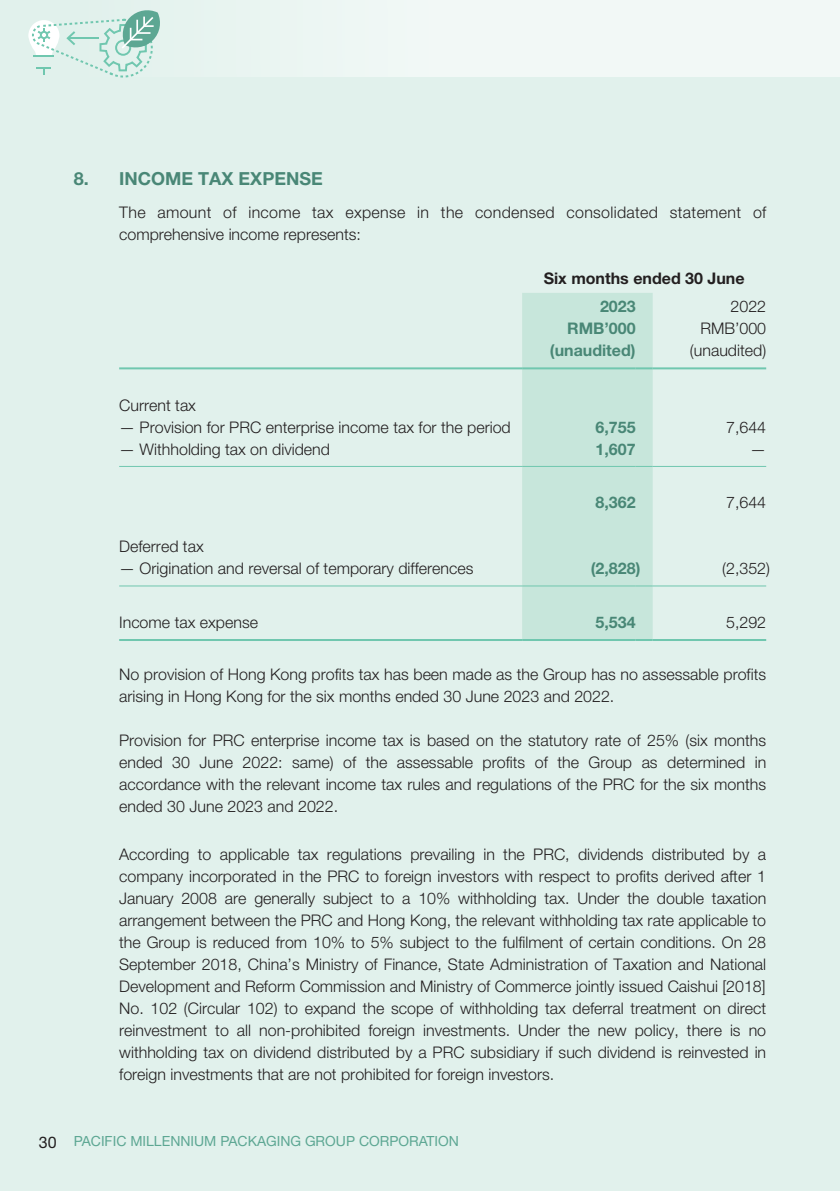
<style>
.page{position:relative;width:840px;height:1191px;background:#fff}
.page>*{position:absolute;margin:0;border:0;box-sizing:border-box;transform-origin:0 0}
.t1{font:700 18px "Helvetica Neue LT Std";color:#498776}
.t2{font:300 16px/22px "Helvetica Neue LT Std";color:#231f20;text-align:justify}
.t3{font:300 16px/22px "Helvetica Neue LT Std";letter-spacing:.02em;color:#231f20}
.t4{font:700 16px "Helvetica Neue LT Std";color:#498776}
.t5{font:700 16px "Helvetica Neue LT Std";color:#231f20}
.t6{font:14px "Helvetica Neue LT Std";color:#5da793}
.s1{font-size:16px;color:#231f20}
</style>
<div class="page">
<div style="left:0;top:0;width:839px;height:1191px;background:#e1f1ec"></div>
<div style="left:0;top:0;width:839px;height:77px;background:linear-gradient(to right,#e3f2ed,#f7faf9)"></div>
<svg style="left:28px;top:8px;width:134px;height:70px"></svg>
<hr style="left:68px;top:37px;width:31px;height:2px;background:#70c7af">
<div style="left:522px;top:293px;width:130px;height:346px;background:#c7e6db"></div>
<hr style="left:119px;top:466px;width:403px;height:1px;background:#70c7af">
<hr style="left:522px;top:466px;width:113px;height:1px;background:#70c7af">
<svg style="left:635px;top:466px;width:17px;height:1px"></svg>
<hr style="left:652px;top:466px;width:113px;height:1px;background:#70c7af">
<hr style="left:119px;top:585px;width:403px;height:1px;background:#70c7af">
<hr style="left:522px;top:585px;width:113px;height:1px;background:#70c7af">
<svg style="left:635px;top:585px;width:17px;height:1px"></svg>
<hr style="left:652px;top:585px;width:113px;height:1px;background:#70c7af">
<hr style="left:119px;top:639px;width:403px;height:2px;background:#70c7af">
<hr style="left:522px;top:639px;width:113px;height:2px;background:#70c7af">
<svg style="left:635px;top:639px;width:17px;height:2px"></svg>
<hr style="left:652px;top:639px;width:113px;height:2px;background:#70c7af">
<hr style="left:119px;top:367px;width:403px;height:2px;background:#70c7af">
<hr style="left:522px;top:367px;width:113px;height:2px;background:#70c7af">
<svg style="left:635px;top:367px;width:17px;height:2px"></svg>
<hr style="left:652px;top:367px;width:113px;height:2px;background:#70c7af">
<p class="t1" style="left:74px;top:167px;width:250px">8. INCOME TAX EXPENSE</p>
<p class="t3" style="left:119px;top:201px;width:648px">The amount of income tax expense in the condensed consolidated statement of comprehensive income represents:</p>
<p class="t5" style="left:543px;top:269px;width:202px">Six months ended 30 June</p>
<p class="t4" style="left:599px;top:296px;width:37px">2023</p>
<p class="t2" style="left:730px;top:295px;width:37px">2022</p>
<p class="t4" style="left:566px;top:318px;width:70px">RMB’000</p>
<p class="t2" style="left:700px;top:317px;width:67px">RMB’000</p>
<p class="t4" style="left:549px;top:340px;width:87px">(unaudited)</p>
<p class="t2" style="left:689px;top:339px;width:78px">(unaudited)</p>
<p class="t2" style="left:119px;top:394px;width:78px">Current tax</p>
<p class="t2" style="left:119px;top:416px;width:393px">— Provision for PRC enterprise income tax for the period</p>
<p class="t4" style="left:595px;top:417px;width:42px">6,755</p>
<p class="t2" style="left:725px;top:416px;width:42px">7,644</p>
<p class="t2" style="left:119px;top:438px;width:212px">— Withholding tax on dividend</p>
<p class="t4" style="left:595px;top:439px;width:42px">1,607</p>
<p class="t2" style="left:749px;top:438px;width:17px">—</p>
<p class="t4" style="left:595px;top:492px;width:42px">8,362</p>
<p class="t2" style="left:725px;top:491px;width:42px">7,644</p>
<p class="t2" style="left:119px;top:535px;width:86px">Deferred tax</p>
<p class="t2" style="left:119px;top:557px;width:355px">— Origination and reversal of temporary differences</p>
<p class="t4" style="left:590px;top:558px;width:51px">(2,828)</p>
<p class="t2" style="left:721px;top:557px;width:49px">(2,352)</p>
<p class="t2" style="left:119px;top:611px;width:140px">Income tax expense</p>
<p class="t4" style="left:595px;top:612px;width:42px">5,534</p>
<p class="t2" style="left:725px;top:611px;width:42px">5,292</p>
<p class="t2" style="left:119px;top:662px;width:648px">No provision of Hong Kong profits tax has been made as the Group has no assessable profits arising in Hong Kong for the six months ended 30 June 2023 and 2022.</p>
<p class="t2" style="left:119px;top:728px;width:648px">Provision for PRC enterprise income tax is based on the statutory rate of 25% (six months ended 30 June 2022: same) of the assessable profits of the Group as determined in accordance with the relevant income tax rules and regulations of the PRC for the six months ended 30 June 2023 and 2022.</p>
<p class="t2" style="left:119px;top:842px;width:648px">According to applicable tax regulations prevailing in the PRC, dividends distributed by a company incorporated in the PRC to foreign investors with respect to profits derived after 1<br>January 2008 are generally subject to a 10% withholding tax. Under the double taxation arrangement between the PRC and Hong Kong, the relevant withholding tax rate applicable to the Group is reduced from 10% to 5% subject to the fulfilment of certain conditions. On 28<br>September 2018, China’s Ministry of Finance, State Administration of Taxation and National Development and Reform Commission and Ministry of Commerce jointly issued Caishui [2018] No. 102 (Circular 102) to expand the scope of withholding tax deferral treatment on direct reinvestment to all non-prohibited foreign investments. Under the new policy, there is no withholding tax on dividend distributed by a PRC subsidiary if such dividend is reinvested in foreign investments that are not prohibited for foreign investors.</p>
<p class="t6" style="left:39px;top:1132px;width:421px"><span class="s1">30</span> PACIFIC MILLENNIUM PACKAGING GROUP CORPORATION</p>
</div>
